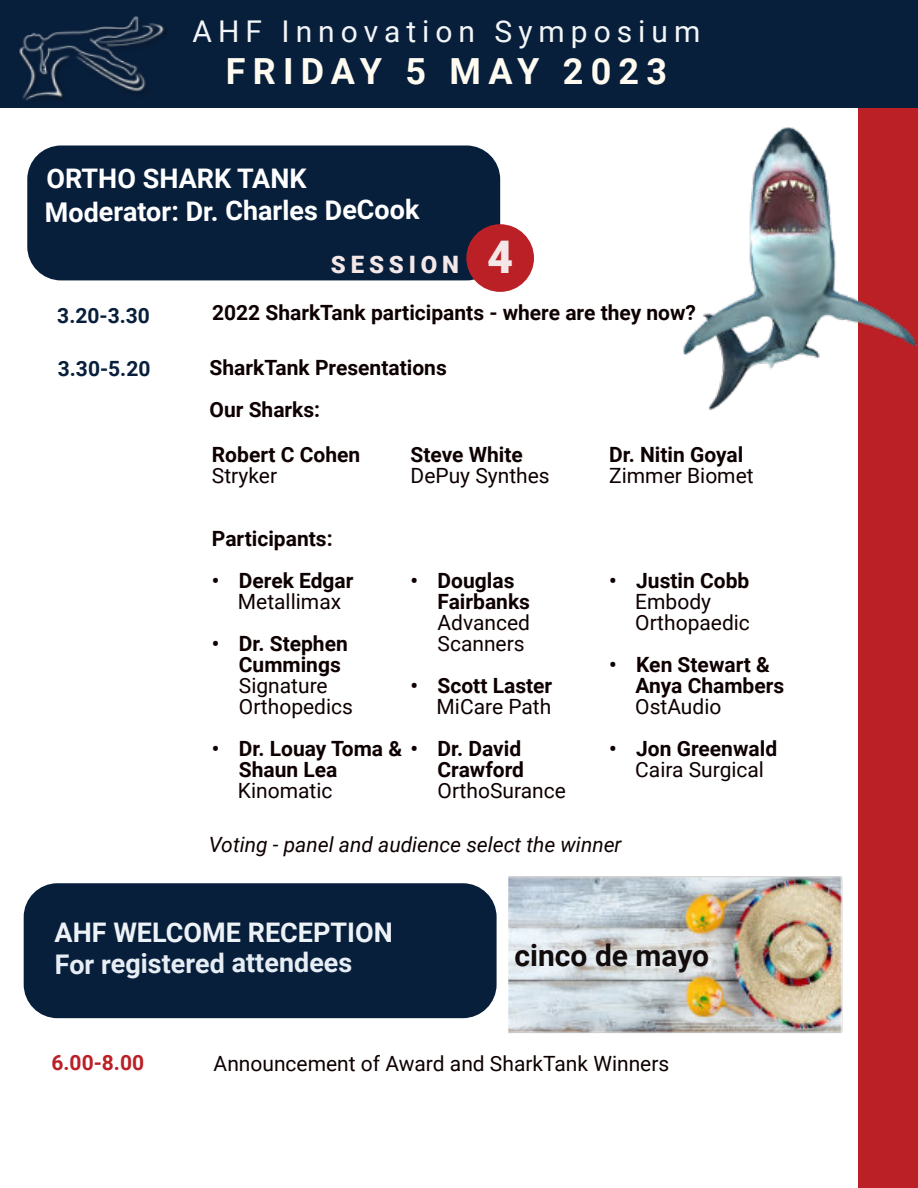
<style>
.page{position:relative;width:918px;height:1188px;background:#fff}
.page>*{position:absolute;margin:0;border:0;box-sizing:border-box;transform-origin:0 0}
.t1{font:700 36px "Roboto";letter-spacing:.2em;color:#fffbf0}
.t2{font:30px "Roboto";letter-spacing:.2em;color:#f3f6f8}
.t3{font:700 30px "Roboto";color:#130c0c}
.t4{font:700 27px/32px "Roboto";letter-spacing:-.01em;color:#fff}
.t5{font:700 27px "Roboto";letter-spacing:-.01em;color:#e7edf4}
.t6{font:700 27px "Roboto";color:#edf2f7}
.t7{font:900 24px "Roboto";letter-spacing:.2em;color:#f4e7e7}
.t8{font:700 21px/21px "Roboto";color:#0e0000}
.t9{font:21px/21px "Roboto";color:#0e0000}
.t10{font:italic 21px "Roboto";color:#0e0000}
.t11{font:700 21px "Roboto";color:#081f3c}
.t12{font:700 21px "Roboto";color:#ba2025}
.s1{font-size:45px}
</style>
<div class="page">
<div style="left:858px;top:0;width:60px;height:1188px;background:#ba2025"></div>
<div style="left:0;top:0;width:918px;height:108px;background:#081f3c"></div>
<img style="left:19px;top:16px;width:147px;height:84px">
<div style="left:24px;top:883px;width:473px;height:135px;background:#081f3c;border-radius:34px"></div>
<div style="left:27px;top:146px;width:473px;height:134px;background:#081f3c;border-radius:34px"></div>
<div style="left:466px;top:224px;width:68px;height:68px;background:#ba2025;border-radius:50%"></div>
<img style="left:508px;top:876px;width:335px;height:157px">
<img style="left:683px;top:127px;width:234px;height:284px">
<h2 class="t2" style="left:193px;top:20px;width:509px">AHF Innovation Symposium</h2>
<h1 class="t1" style="left:226px;top:57px;width:443px">FRIDAY 5 MAY 2023</h1>
<p class="t4" style="left:45px;top:166px;width:376px">ORTHO SHARK TANK<br>Moderator: Dr. Charles DeCook</p>
<p class="t7" style="left:331px;top:255px;width:184px">SESSION <span class="s1">4</span></p>
<p class="t11" style="left:57px;top:307px;width:94px">3.20-3.30</p>
<p class="t11" style="left:58px;top:361px;width:94px">3.30-5.20</p>
<p class="t8" style="left:212px;top:305px;width:485px">2022 SharkTank participants - where are they now?</p>
<p class="t8" style="left:210px;top:349px;width:239px;line-height:42px">SharkTank Presentations<br>Our Sharks:</p>
<p class="t8" style="left:212px;top:446px;width:150px">Robert C Cohen</p>
<p class="t9" style="left:212px;top:467px;width:67px">Stryker</p>
<p class="t8" style="left:411px;top:446px;width:114px">Steve White</p>
<p class="t9" style="left:411px;top:467px;width:141px">DePuy Synthes</p>
<p class="t8" style="left:212px;top:530px;width:122px">Participants:</p>
<p class="t8" style="left:212px;top:572px;width:143px">• Derek Edgar</p>
<p class="t9" style="left:238px;top:593px;width:105px">Metallimax</p>
<p class="t8" style="left:239px;top:635px;width:110px;text-indent:-27px">• Dr. Stephen<br>Cummings</p>
<p class="t9" style="left:239px;top:677px;width:116px">Signature<br>Orthopedics</p>
<p class="t8" style="left:239px;top:740px;width:284px;text-indent:-27px">• Dr. Louay Toma &amp; • Dr. David<br>Shaun Lea</p>
<p class="t9" style="left:238px;top:782px;width:96px">Kinomatic</p>
<p class="t8" style="left:438px;top:572px;width:94px;text-indent:-27px">• Douglas<br>Fairbanks</p>
<p class="t9" style="left:438px;top:614px;width:94px">Advanced<br>Scanners</p>
<p class="t8" style="left:411px;top:677px;width:143px">• Scott Laster</p>
<p class="t9" style="left:437px;top:698px;width:116px">MiCare Path</p>
<p class="t8" style="left:438px;top:761px;width:88px">Crawford</p>
<p class="t9" style="left:438px;top:782px;width:130px">OrthoSurance</p>
<p class="t8" style="left:609px;top:446px;width:136px">Dr. Nitin Goyal</p>
<p class="t9" style="left:609px;top:467px;width:146px">Zimmer Biomet</p>
<p class="t8" style="left:609px;top:572px;width:142px">• Justin Cobb</p>
<p class="t9" style="left:635px;top:593px;width:116px">Embody<br>Orthopaedic</p>
<p class="t8" style="left:635px;top:656px;width:150px;text-indent:-26px">• Ken Stewart &amp;<br>Anya Chambers</p>
<p class="t9" style="left:635px;top:698px;width:88px">OstAudio</p>
<p class="t8" style="left:609px;top:740px;width:169px">• Jon Greenwald</p>
<p class="t9" style="left:635px;top:761px;width:130px">Caira Surgical</p>
<p class="t10" style="left:209px;top:836px;width:414px">Voting - panel and audience select the winner</p>
<p class="t6" style="left:55px;top:921px;width:340px">AHF WELCOME RECEPTION</p>
<p class="t5" style="left:55px;top:953px;width:299px">For registered attendees</p>
<h2 class="t3" style="left:515px;top:944px;width:196px">cinco de mayo</h2>
<p class="t12" style="left:51px;top:1055px;width:94px">6.00-8.00</p>
<p class="t9" style="left:214px;top:1056px;width:457px">Announcement of Award and SharkTank Winners</p>
</div>
